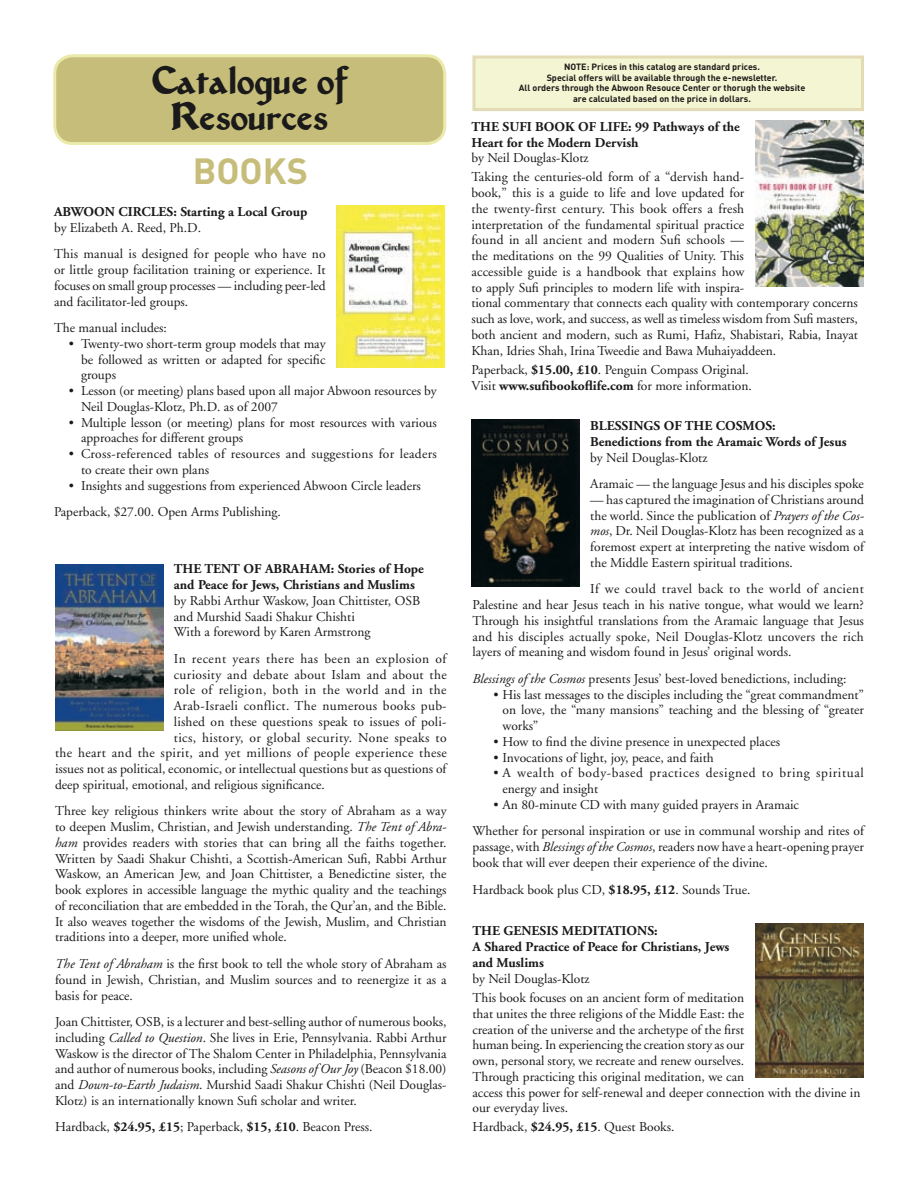
<style>
.page{position:relative;width:918px;height:1188px;background:#fff}
.page>*{position:absolute;margin:0;border:0;box-sizing:border-box;transform-origin:0 0}
.t1{font:800 36px/36px "Middle Ages";color:#1a1a1a;text-align:center}
.t2{font:700 36px "DIN";color:#c7bd7a}
.t3{font:13.5px/15.8px "Adobe Garamond";color:#1a1a1a}
.t4{font:700 13.5px/15.8px "Adobe Garamond";color:#1a1a1a}
.t5{font:13.5px "Adobe Garamond";letter-spacing:.025em;color:#1a1a1a}
.t6{font:13.5px/15.8px "Adobe Garamond";letter-spacing:.045em;color:#1a1a1a}
.t7{font:13.5px/15.8px "Adobe Garamond";letter-spacing:.02em;color:#1a1a1a}
.t8{font:13.5px "Adobe Garamond";letter-spacing:.03em;color:#1a1a1a}
.t9{font:13.5px "Adobe Garamond";letter-spacing:.04em;color:#1a1a1a}
.t10{font:700 9px/10.8px "DIN";color:#1a1a1a;text-align:center}
.s1{font-style:italic}
.s2{font-weight:700}
</style>
<div class="page">
<div style="left:55px;top:56px;width:390px;height:88px;background:#c7bd7a;border-radius:18px"></div>
<div style="left:53px;top:54px;width:393px;height:91px;border:3px solid #eaeaaa;border-radius:18px"></div>
<div style="left:474px;top:57px;width:388px;height:53px;background:#f4f5d2"></div>
<div style="left:472px;top:56px;width:392px;height:55px;border:3px solid #e2dbb4"></div>
<img style="left:336px;top:206px;width:108px;height:161px">
<img style="left:55px;top:564px;width:108px;height:167px">
<img style="left:755px;top:121px;width:108px;height:165px">
<img style="left:471px;top:420px;width:108px;height:166px">
<img style="left:755px;top:923px;width:108px;height:155px">
<h1 class="t1" style="left:152px;top:64px;width:198px">Catalogue of<br>Resources</h1>
<h1 class="t2" style="left:193px;top:148px;width:117px">BOOKS</h1>
<p class="t4" style="left:54px;top:204px;width:255px">ABWOON CIRCLES: Starting a Local Group</p>
<p class="t3" style="left:54px;top:215px;width:273px;line-height:26.5px">by Elizabeth A. Reed, Ph.D.<br>This manual is designed for people who have no</p>
<p class="t3" style="left:54px;top:262px;width:273px;text-align:justify">or little group facilitation training or experience. It focuses on small group processes — including peer-led and facilitator-led groups.</p>
<p class="t3" style="left:54px;top:320px;width:114px">The manual includes:</p>
<p class="t3" style="left:81px;top:336px;width:246px;text-align:justify;text-indent:-12px">• Twenty-two short-term group models that may be followed as written or adapted for specific groups</p>
<p class="t3" style="left:81px;top:383px;width:357px;text-indent:-12px">• Lesson (or meeting) plans based upon all major Abwoon resources by<br>Neil Douglas-Klotz, Ph.D. as of 2007</p>
<p class="t3" style="left:81px;top:415px;width:357px;text-indent:-12px">• Multiple lesson (or meeting) plans for most resources with various approaches for different groups</p>
<p class="t7" style="left:81px;top:446px;width:357px;text-indent:-12px">• Cross-referenced tables of resources and suggestions for leaders to create their own plans</p>
<p class="t3" style="left:54px;top:472px;width:368px;line-height:26.5px;text-indent:15px">• Insights and suggestions from experienced Abwoon Circle leaders<br>Paperback, $27.00. Open Arms Publishing.</p>
<p class="t4" style="left:174px;top:561px;width:252px">THE TENT OF ABRAHAM: Stories of Hope and Peace for Jews, Christians and Muslims</p>
<p class="t3" style="left:174px;top:593px;width:248px">by Rabbi Arthur Waskow, Joan Chittister, OSB and Murshid Saadi Shakur Chishti<br>With a foreword by Karen Armstrong</p>
<p class="t9" style="left:174px;top:651px;width:274px">In recent years there has been an explosion of</p>
<p class="t5" style="left:174px;top:667px;width:274px">curiosity and debate about Islam and about the</p>
<p class="t6" style="left:174px;top:683px;width:274px">role of religion, both in the world and in the</p>
<p class="t5" style="left:174px;top:699px;width:274px">Arab-Israeli conflict. The numerous books pub-</p>
<p class="t3" style="left:174px;top:714px;width:274px">lished on these questions speak to issues of poli-</p>
<p class="t8" style="left:174px;top:730px;width:274px">tics, history, or global security. None speaks to</p>
<p class="t5" style="left:55px;top:746px;width:393px">the heart and the spirit, and yet millions of people experience these</p>
<p class="t3" style="left:55px;top:761px;width:393px">issues not as political, economic, or intellectual questions but as questions of</p>
<p class="t3" style="left:55px;top:777px;width:271px">deep spiritual, emotional, and religious significance.</p>
<p class="t3" style="left:55px;top:804px;width:393px;text-align:justify">Three key religious thinkers write about the story of Abraham as a way to deepen Muslim, Christian, and Jewish understanding. <span class="s1">The Tent of Abra&shy;ham</span> provides readers with stories that can bring all the faiths together.<br>Written by Saadi Shakur Chishti, a Scottish-American Sufi, Rabbi Arthur Waskow, an American Jew, and Joan Chittister, a Benedictine sister, the book explores in accessible language the mythic quality and the teachings of reconciliation that are embedded in the Torah, the Qur’an, and the Bible.<br>It also weaves together the wisdoms of the Jewish, Muslim, and Christian traditions into a deeper, more unified whole.</p>
<p class="t3" style="left:55px;top:956px;width:393px;text-align:justify"><span class="s1">The Tent of Abraham</span> is the first book to tell the whole story of Abraham as found in Jewish, Christian, and Muslim sources and to reenergize it as a basis for peace.</p>
<p class="t3" style="left:55px;top:1014px;width:393px;text-align:justify">Joan Chittister, OSB, is a lecturer and best-selling author of numerous books, including <span class="s1">Called to Question</span>. She lives in Erie, Pennsylvania. Rabbi Arthur Waskow is the director of The Shalom Center in Philadelphia, Pennsylvania and author of numerous books, including <span class="s1">Seasons of Our Joy</span> (Beacon $18.00) and <span class="s1">Down-to-Earth Judaism</span>. Murshid Saadi Shakur Chishti (Neil Douglas-Klotz) is an internationally known Sufi scholar and writer.</p>
<p class="t3" style="left:55px;top:1120px;width:319px">Hardback, <span class="s2">$24.95, £15</span>; Paperback, <span class="s2">$15, £10</span>. Beacon Press.</p>
<p class="t10" style="left:519px;top:61px;width:288px">NOTE: Prices in this catalog are standard prices.<br>Special offers will be available through the e-newsletter.<br>All orders through the Abwoon Resouce Center or thorugh the website are calculated based on the price in dollars.</p>
<p class="t4" style="left:471px;top:119px;width:270px">THE SUFI BOOK OF LIFE: 99 Pathways of the<br>Heart for the Modern Dervish</p>
<p class="t3" style="left:471px;top:149px;width:274px;line-height:19px">by Neil Douglas-Klotz<br>Taking the centuries-old form of a “dervish hand-</p>
<p class="t3" style="left:471px;top:185px;width:388px">book,” this is a guide to life and love updated for<br>the twenty-first century. This book offers a fresh<br>interpretation of the fundamental spiritual practice<br>found in all ancient and modern Sufi schools —<br>the meditations on the 99 Qualities of Unity. This<br>accessible guide is a handbook that explains how<br>to apply Sufi principles to modern life with inspira-<br>tional commentary that connects each quality with contemporary concerns such as love, work, and success, as well as timeless wisdom from Sufi masters, both ancient and modern, such as Rumi, Hafiz, Shabistari, Rabia, Inayat Khan, Idries Shah, Irina Tweedie and Bawa Muhaiyaddeen.</p>
<p class="t3" style="left:471px;top:362px;width:282px;line-height:16.2px">Paperback, <span class="s2">$15.00, £10</span>. Penguin Compass Original.<br>Visit <span class="s2">www.sufibookoflife.com</span> for more information.</p>
<p class="t4" style="left:590px;top:418px;width:258px">BLESSINGS OF THE COSMOS:<br>Benedictions from the Aramaic Words of Jesus</p>
<p class="t3" style="left:590px;top:444px;width:275px;line-height:26.5px">by Neil Douglas-Klotz<br>Aramaic — the language Jesus and his disciples spoke</p>
<p class="t3" style="left:590px;top:492px;width:275px;text-align:justify">— has captured the imagination of Christians around the world. Since the publication of <span class="s1">Prayers of the Cos&shy;mos</span>, Dr. Neil Douglas-Klotz has been recognized as a foremost expert at interpreting the native wisdom of the Middle Eastern spiritual traditions.</p>
<p class="t3" style="left:472px;top:582px;width:393px;text-align:justify;text-indent:118px">If we could travel back to the world of ancient Palestine and hear Jesus teach in his native tongue, what would we learn?<br>Through his insightful translations from the Aramaic language that Jesus and his disciples actually spoke, Neil Douglas-Klotz uncovers the rich layers of meaning and wisdom found in Jesus’ original words.</p>
<p class="t3" style="left:472px;top:671px;width:376px"><span class="s1">Blessings of the Cosmos</span> presents Jesus’ best-loved benedictions, including:</p>
<p class="t3" style="left:502px;top:687px;width:363px;text-align:justify;text-indent:-9px">• His last messages to the disciples including the “great commandment” on love, the “many mansions” teaching and the blessing of “greater works”</p>
<p class="t3" style="left:493px;top:734px;width:288px">• How to find the divine presence in unexpected places</p>
<p class="t3" style="left:493px;top:750px;width:222px">• Invocations of light, joy, peace, and faith</p>
<p class="t6" style="left:502px;top:766px;width:363px;text-indent:-9px">• A wealth of body-based practices designed to bring spiritual energy and insight</p>
<p class="t3" style="left:472px;top:792px;width:393px;line-height:26.5px;text-indent:21px">• An 80-minute CD with many guided prayers in Aramaic<br>Whether for personal inspiration or use in communal worship and rites of</p>
<p class="t3" style="left:472px;top:839px;width:393px">passage, with <span class="s1">Blessings of the Cosmos</span>, readers now have a heart-opening prayer book that will ever deepen their experience of the divine.</p>
<p class="t3" style="left:472px;top:882px;width:279px">Hardback book plus CD, <span class="s2">$18.95, £12</span>. Sounds True.</p>
<p class="t4" style="left:472px;top:923px;width:258px;line-height:16.2px">THE GENESIS MEDITATIONS:<br>A Shared Practice of Peace for Christians, Jews and Muslims</p>
<p class="t3" style="left:472px;top:970px;width:273px;line-height:19px">by Neil Douglas-Klotz<br>This book focuses on an ancient form of meditation</p>
<p class="t3" style="left:472px;top:1006px;width:390px">that unites the three religions of the Middle East: the<br>creation of the universe and the archetype of the first<br>human being. In experiencing the creation story as our<br>own, personal story, we recreate and renew ourselves.<br>Through practicing this original meditation, we can<br>access this power for self-renewal and deeper connection with the divine in our everyday lives.</p>
<p class="t3" style="left:472px;top:1120px;width:204px">Hardback, <span class="s2">$24.95, £15</span>. Quest Books.</p>
</div>
